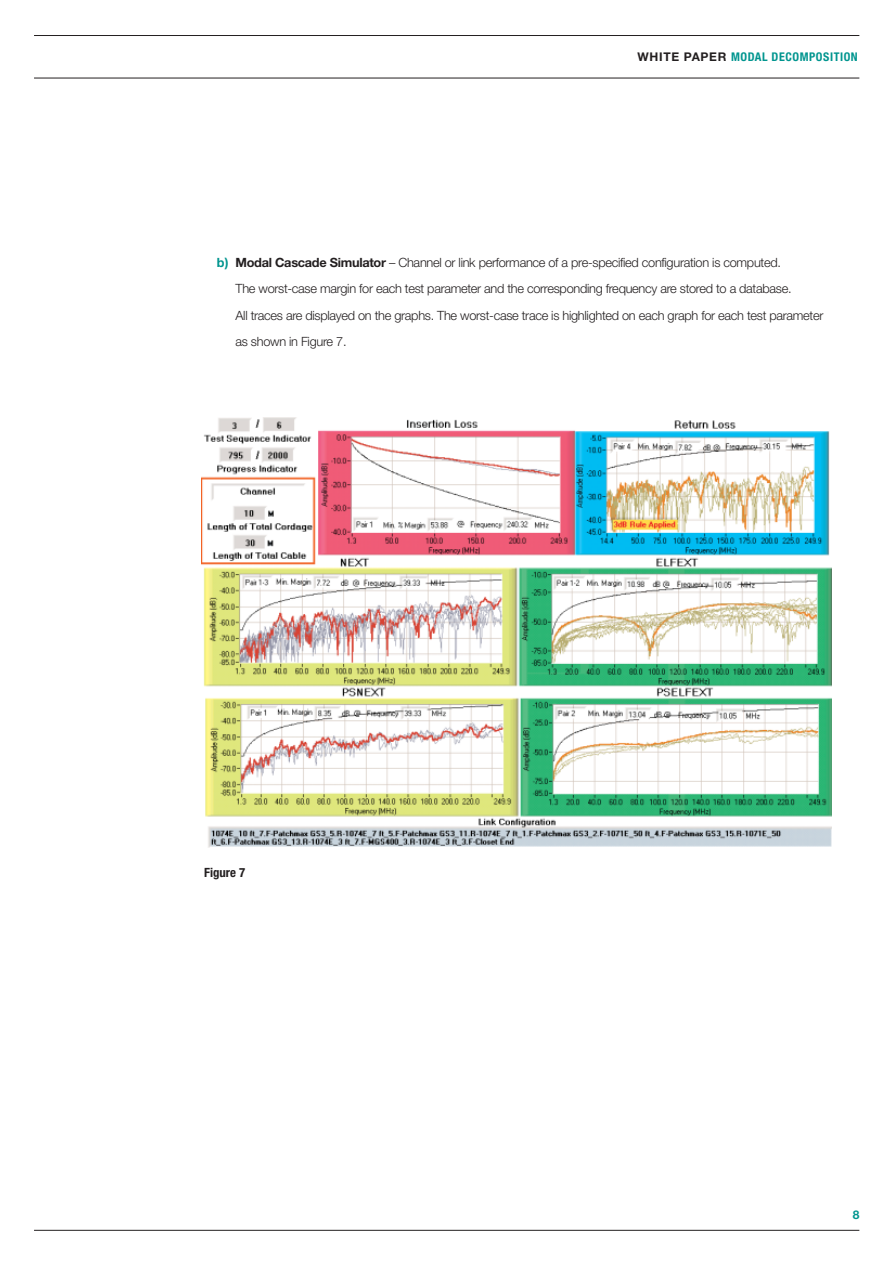
<style>
.page{position:relative;width:893px;height:1263px;background:#fff}
.page>*{position:absolute;margin:0;border:0;box-sizing:border-box;transform-origin:0 0}
.t1{font:300 12.75px/26.2px "Helvetica Neue";letter-spacing:-.02em;color:#231f20}
.t2{font:700 condensed 12.75px "Helvetica Neue";color:#231f20}
.t3{font:700 condensed 12px "Helvetica Neue";letter-spacing:.05em;color:#00958f}
.t4{font:700 12px "Helvetica Neue";color:#00958f}
.s1{font-stretch:normal;color:#231f20}
.s2{font-weight:700;color:#00958f}
.s3{font-weight:700}
</style>
<div class="page">
<hr style="left:34px;top:1230px;width:825px;height:1px;background:#231f20">
<hr style="left:34px;top:35px;width:825px;height:1px;background:#231f20">
<hr style="left:34px;top:78px;width:825px;height:1px;background:#231f20">
<img style="left:201px;top:417px;width:630px;height:431px">
<p class="t3" style="left:637px;top:53px;width:222px"><span class="s1">WHITE PAPER</span> MODAL DECOMPOSITION</p>
<p class="t1" style="left:235px;top:251px;width:589px;text-indent:-19px"><span class="s2">b)</span> <span class="s3">Modal Cascade Simulator</span> – Channel or link performance of a pre-specified configuration is computed.<br>The worst-case margin for each test parameter and the corresponding frequency are stored to a database.<br>All traces are displayed on the graphs. The worst-case trace is highlighted on each graph for each test parameter as shown in Figure 7.</p>
<p class="t2" style="left:204px;top:868px;width:43px">Figure 7</p>
<p class="t4" style="left:852px;top:1210px;width:8px">8</p>
</div>
